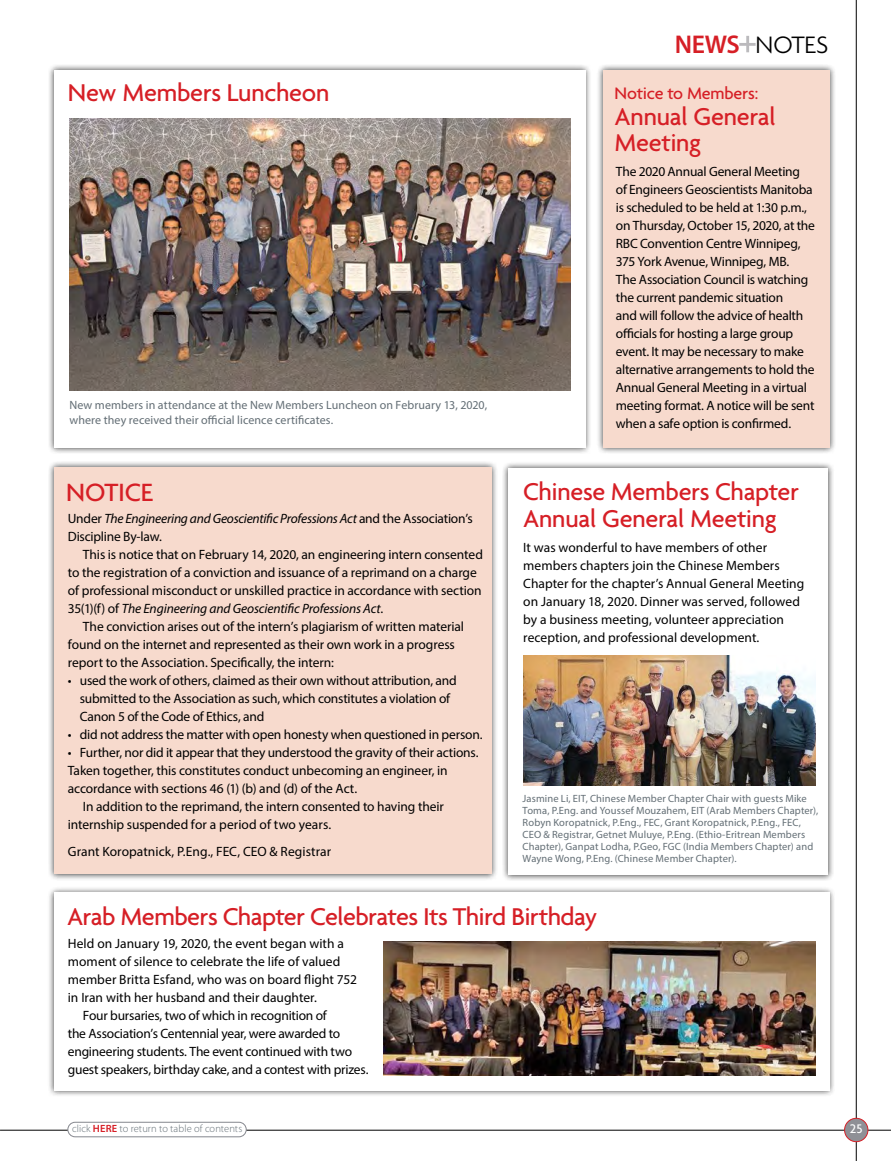
<style>
.page{position:relative;width:891px;height:1161px;background:#fff}
.page>*{position:absolute;margin:0;border:0;box-sizing:border-box;transform-origin:0 0}
.t1{font:500 27px "Agenda";letter-spacing:-.015em;color:#d61f26}
.t2{font:500 26.25px/26.2px "Agenda";letter-spacing:-.015em;color:#d61f26}
.t3{font:300 25.65px "Agenda";letter-spacing:-.005em;color:#000}
.t4{font:500 18px "Agenda";letter-spacing:-.01em;color:#d61f26}
.t5{font:13.5px/18px "Myriad Pro";letter-spacing:-.01em;color:#000}
.t6{font:italic 13.5px/18px "Myriad Pro";letter-spacing:-.02em;color:#000}
.t7{font:500 13.5px "Agenda";color:#fff}
.t8{font:12px/15px "Myriad Pro";letter-spacing:.01em;color:#636e75}
.t9{font:10.5px/12px "Myriad Pro";letter-spacing:.01em;color:#636e75}
.t10{font:300 10.5px "Myriad Pro";letter-spacing:.01em;color:#636e75}
.s1{font-style:normal}
.s2{font-style:italic}
.s3{font-family:"Myriad Pro";font-weight:600;color:#d61f26}
.s4{font-weight:600;color:#d61f26}
</style>
<div class="page">
<hr style="left:739px;top:43px;width:17px;height:3px;background:#bbbabd">
<hr style="left:746px;top:36px;width:3px;height:16px;background:#bbbabd">
<div style="left:502px;top:462px;width:333px;height:419px;background:#000;opacity:.75"></div>
<div style="left:509px;top:468px;width:319px;height:407px;background:#fff"></div>
<div style="left:48px;top:887px;width:788px;height:211px;background:#000;opacity:.75"></div>
<div style="left:54px;top:893px;width:775px;height:198px;background:#fff"></div>
<div style="left:597px;top:64px;width:239px;height:390px;background:#000;opacity:.75"></div>
<div style="left:603px;top:70px;width:226px;height:378px;background:#f7dacd"></div>
<div style="left:48px;top:461px;width:450px;height:420px;background:#000;opacity:.75"></div>
<div style="left:54px;top:467px;width:437px;height:407px;background:#f7dacd"></div>
<img style="left:384px;top:941px;width:431px;height:135px">
<img style="left:523px;top:655px;width:292px;height:130px">
<div style="left:48px;top:64px;width:544px;height:391px;background:#000;opacity:.75"></div>
<div style="left:54px;top:70px;width:531px;height:378px;background:#fff"></div>
<img style="left:69px;top:118px;width:502px;height:272px">
<hr style="left:0;top:1130px;width:891px;height:1px;background:#000">
<hr style="left:856px;top:0;width:1px;height:1161px;background:#000">
<div style="left:845px;top:1118px;width:23px;height:24px;background:#8f9096;border-radius:50%"></div>
<div style="left:844px;top:1118px;width:24px;height:24px;border:1px solid #d61f26;border-radius:50%"></div>
<div style="left:68px;top:1122px;width:178px;height:15px;background:#fff;border-radius:7px"></div>
<div style="left:68px;top:1122px;width:178px;height:15px;border:1px solid #85878e;border-radius:7px"></div>
<h2 class="t2" style="left:68px;top:79px;width:263px">New Members Luncheon</h2>
<p class="t8" style="left:69px;top:397px;width:419px">New members in attendance at the New Members Luncheon on February 13, 2020, where they received their official licence certificates.</p>
<h1 class="t1" style="left:66px;top:476px;width:89px">NOTICE</h1>
<p class="t6" style="left:68px;top:510px;width:406px"><span class="s1">Under</span> The Engineering and Geoscientific Professions Act <span class="s1">and the Association’s<br>Discipline By-law.</span></p>
<p class="t5" style="left:68px;top:546px;width:417px;text-indent:15px">This is notice that on February 14, 2020, an engineering intern consented to the registration of a conviction and issuance of a reprimand on a charge of professional misconduct or unskilled practice in accordance with section 35(1)(f) of <span class="s2">The Engineering and Geoscientific Professions Act</span>.</p>
<p class="t5" style="left:68px;top:618px;width:398px;text-indent:15px">The conviction arises out of the intern’s plagiarism of written material found on the internet and represented as their own work in a progress report to the Association. Specifically, the intern:</p>
<p class="t5" style="left:80px;top:672px;width:378px;text-indent:-12px">• used the work of others, claimed as their own without attribution, and submitted to the Association as such, which constitutes a violation of<br>Canon 5 of the Code of Ethics, and</p>
<p class="t5" style="left:68px;top:726px;width:416px">• did not address the matter with open honesty when questioned in person.</p>
<p class="t5" style="left:68px;top:744px;width:412px">• Further, nor did it appear that they understood the gravity of their actions.</p>
<p class="t5" style="left:68px;top:762px;width:381px">Taken together, this constitutes conduct unbecoming an engineer, in</p>
<p class="t5" style="left:68px;top:780px;width:291px">accordance with sections 46 (1) (b) and (d) of the Act.</p>
<p class="t5" style="left:83px;top:798px;width:363px">In addition to the reprimand, the intern consented to having their</p>
<p class="t5" style="left:68px;top:816px;width:265px">internship suspended for a period of two years.</p>
<p class="t5" style="left:68px;top:843px;width:265px">Grant Koropatnick, P.Eng., FEC, CEO &amp; Registrar</p>
<h3 class="t3" style="left:675px;top:29px;width:155px"><span class="s3">NEWS</span> NOTES</h3>
<h3 class="t4" style="left:615px;top:82px;width:145px">Notice to Members:</h3>
<h2 class="t2" style="left:615px;top:103px;width:163px">Annual General<br>Meeting</h2>
<p class="t5" style="left:616px;top:162px;width:201px">The 2020 Annual General Meeting<br>of Engineers Geoscientists Manitoba is scheduled to be held at 1:30 p.m., on Thursday, October 15, 2020, at the RBC Convention Centre Winnipeg, 375 York Avenue, Winnipeg, MB.<br>The Association Council is watching the current pandemic situation<br>and will follow the advice of health officials for hosting a large group event. It may be necessary to make alternative arrangements to hold the Annual General Meeting in a virtual meeting format. A notice will be sent when a safe option is confirmed.</p>
<h2 class="t2" style="left:523px;top:478px;width:277px">Chinese Members Chapter<br>Annual General Meeting</h2>
<p class="t5" style="left:523px;top:538px;width:283px">It was wonderful to have members of other members chapters join the Chinese Members Chapter for the chapter’s Annual General Meeting on January 18, 2020. Dinner was served, followed by a business meeting, volunteer appreciation reception, and professional development.</p>
<p class="t9" style="left:523px;top:792px;width:297px">Jasmine Li, EIT, Chinese Member Chapter Chair with guests Mike Toma, P.Eng. and Youssef Mouzahem, EIT (Arab Members Chapter), Robyn Koropatnick, P.Eng., FEC, Grant Koropatnick, P.Eng., FEC, CEO &amp; Registrar, Getnet Muluye, P.Eng. (Ethio-Eritrean Members Chapter), Ganpat Lodha, P.Geo, FGC (India Members Chapter) and Wayne Wong, P.Eng. (Chinese Member Chapter).</p>
<h2 class="t2" style="left:67px;top:903px;width:532px">Arab Members Chapter Celebrates Its Third Birthday</h2>
<p class="t5" style="left:68px;top:934px;width:278px">Held on January 19, 2020, the event began with a</p>
<p class="t5" style="left:68px;top:952px;width:274px">moment of silence to celebrate the life of valued</p>
<p class="t5" style="left:68px;top:970px;width:291px">member Britta Esfand, who was on board flight 752</p>
<p class="t5" style="left:68px;top:988px;width:251px">in Iran with her husband and their daughter.</p>
<p class="t5" style="left:83px;top:1006px;width:246px">Four bursaries, two of which in recognition of</p>
<p class="t5" style="left:68px;top:1024px;width:274px">the Association’s Centennial year, were awarded to</p>
<p class="t5" style="left:68px;top:1042px;width:286px">engineering students. The event continued with two</p>
<p class="t5" style="left:68px;top:1060px;width:302px">guest speakers, birthday cake, and a contest with prizes.</p>
<p class="t10" style="left:72px;top:1123px;width:172px">click <span class="s4">HERE</span> to return to table of contents</p>
<p class="t7" style="left:850px;top:1121px;width:14px">25</p>
</div>
